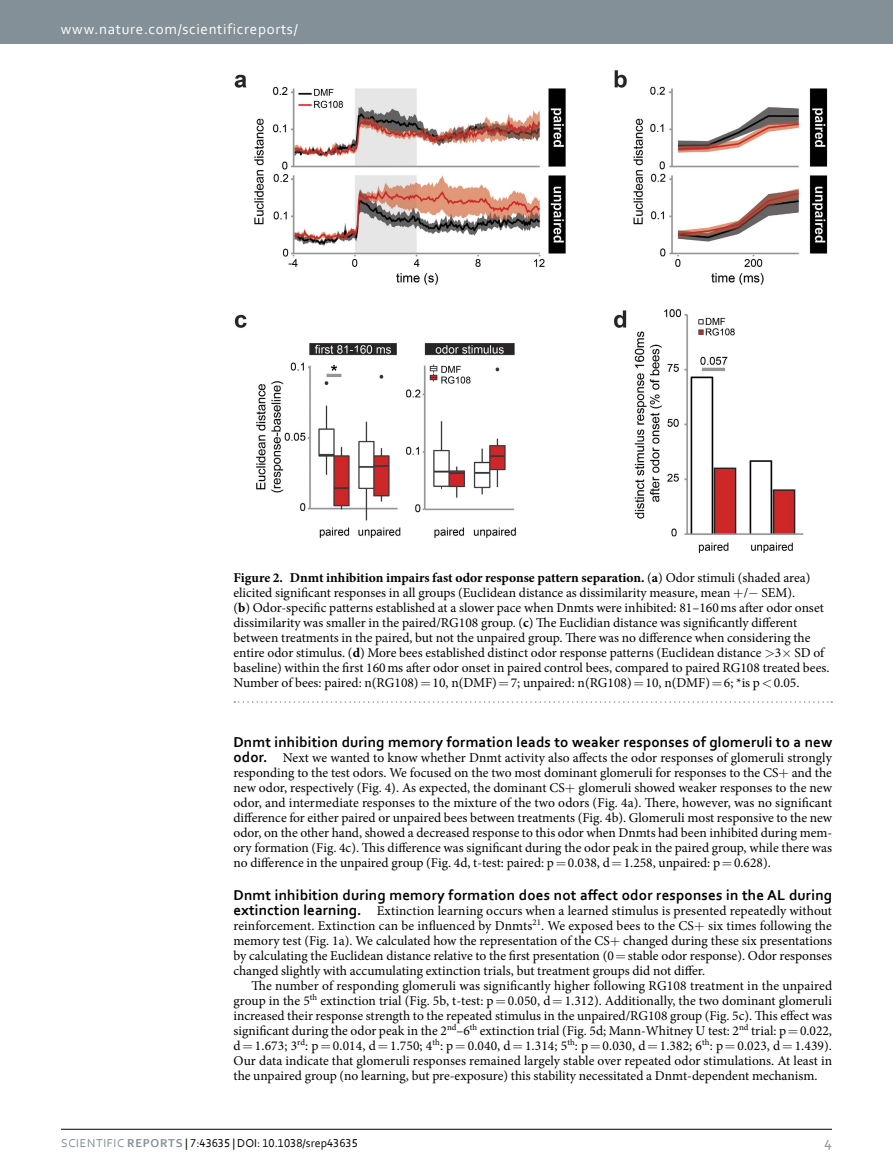
<style>
.page{position:relative;width:893px;height:1174px;background:#fff}
.page>*{position:absolute;margin:0;border:0;box-sizing:border-box;transform-origin:0 0}
.t1{font:700 15px "Corbel";letter-spacing:.01em;color:#000}
.t2{font:15px "Corbel";letter-spacing:.045em;color:#fff}
.t3{font:15px "Corbel";color:#839097}
.t4{font:13.5px/15px "Minion Pro";color:#000;text-align:justify}
.t5{font:12px "Corbel";color:#000}
.s1{font-weight:700}
.s2{font-family:"Corbel";font-weight:700;font-size:15px}
.s3{color:#839097}
.s4{font-weight:700;color:#839097}
</style>
<div class="page">
<div style="left:0;top:0;width:893px;height:43px;background:#839097"></div>
<hr style="left:61px;top:1129px;width:771px;height:1px;background:#000">
<img style="left:234px;top:70px;width:593px;height:484px">
<svg style="left:234px;top:701px;width:598px;height:2px"></svg>
<p class="t2" style="left:61px;top:19px;width:238px">www.nature.com/scientificreports/</p>
<p class="t4" style="left:233px;top:570px;width:597px;text-align:left"><span class="s1">Figure 2. Dnmt inhibition impairs fast odor response pattern separation.</span> (<span class="s1">a</span>) Odor stimuli (shaded area) elicited significant responses in all groups (Euclidean distance as dissimilarity measure, mean /− SEM).<br>(<span class="s1">b</span>) Odor-specific patterns established at a slower pace when Dnmts were inhibited: 81–160ms after odor onset dissimilarity was smaller in the paired/RG108 group. (<span class="s1">c</span>) The Euclidian distance was significantly different between treatments in the paired, but not the unpaired group. There was no difference when considering the entire odor stimulus. (<span class="s1">d</span>) More bees established distinct odor response patterns (Euclidean distance 3 SD of baseline) within the first 160ms after odor onset in paired control bees, compared to paired RG108 treated bees.<br>Number of bees: paired: n(RG108) 10, n(DMF) 7; unpaired: n(RG108) 10, n(DMF) 6; *is p 0.05.</p>
<p class="t1" style="left:233px;top:732px;width:600px">Dnmt inhibition during memory formation leads to weaker responses of glomeruli to a new</p>
<p class="t4" style="left:233px;top:750px;width:600px"><span class="s2">odor.</span> Next we wanted to know whether Dnmt activity also affects the odor responses of glomeruli strongly responding to the test odors. We focused on the two most dominant glomeruli for responses to the CS and the new odor, respectively (Fig. 4). As expected, the dominant CS glomeruli showed weaker responses to the new odor, and intermediate responses to the mixture of the two odors (Fig. 4a). There, however, was no significant difference for either paired or unpaired bees between treatments (Fig. 4b). Glomeruli most responsive to the new odor, on the other hand, showed a decreased response to this odor when Dnmts had been inhibited during mem&shy;ory formation (Fig. 4c). This difference was significant during the odor peak in the paired group, while there was no difference in the unpaired group (Fig. 4d, t-test: paired: p 0.038, d 1.258, unpaired: p 0.628).</p>
<p class="t1" style="left:233px;top:885px;width:600px">Dnmt inhibition during memory formation does not affect odor responses in the AL during</p>
<p class="t4" style="left:233px;top:903px;width:600px"><span class="s2">extinction learning.</span> Extinction learning occurs when a learned stimulus is presented repeatedly without reinforcement. Extinction can be influenced by Dnmts<sup>21</sup>. We exposed bees to the CS six times following the memory test (Fig. 1a). We calculated how the representation of the CS changed during these six presentations by calculating the Euclidean distance relative to the first presentation (0 stable odor response). Odor responses changed slightly with accumulating extinction trials, but treatment groups did not differ.</p>
<p class="t4" style="left:233px;top:977px;width:600px;text-indent:18px">The number of responding glomeruli was significantly higher following RG108 treatment in the unpaired group in the 5<sup>th</sup> extinction trial (Fig. 5b, t-test: p 0.050, d 1.312). Additionally, the two dominant glomeruli increased their response strength to the repeated stimulus in the unpaired/RG108 group (Fig. 5c). This effect was significant during the odor peak in the 2<sup>nd</sup>–6<sup>th</sup> extinction trial (Fig. 5d; Mann-Whitney U test: 2<sup>nd</sup> trial: p 0.022, d 1.673; 3<sup>rd</sup>: p 0.014, d 1.750; 4<sup>th</sup>: p 0.040, d 1.314; 5<sup>th</sup>: p 0.030, d 1.382; 6<sup>th</sup>: p 0.023, d 1.439).<br>Our data indicate that glomeruli responses remained largely stable over repeated odor stimulations. At least in the unpaired group (no learning, but pre-exposure) this stability necessitated a Dnmt-dependent mechanism.</p>
<p class="t5" style="left:61px;top:1135px;width:298px"><span class="s3">Scientific</span> <span class="s4">Reports</span> | 7:43635 | DOI: 10.1038/srep43635</p>
<p class="t3" style="left:824px;top:1132px;width:9px">4</p>
</div>
